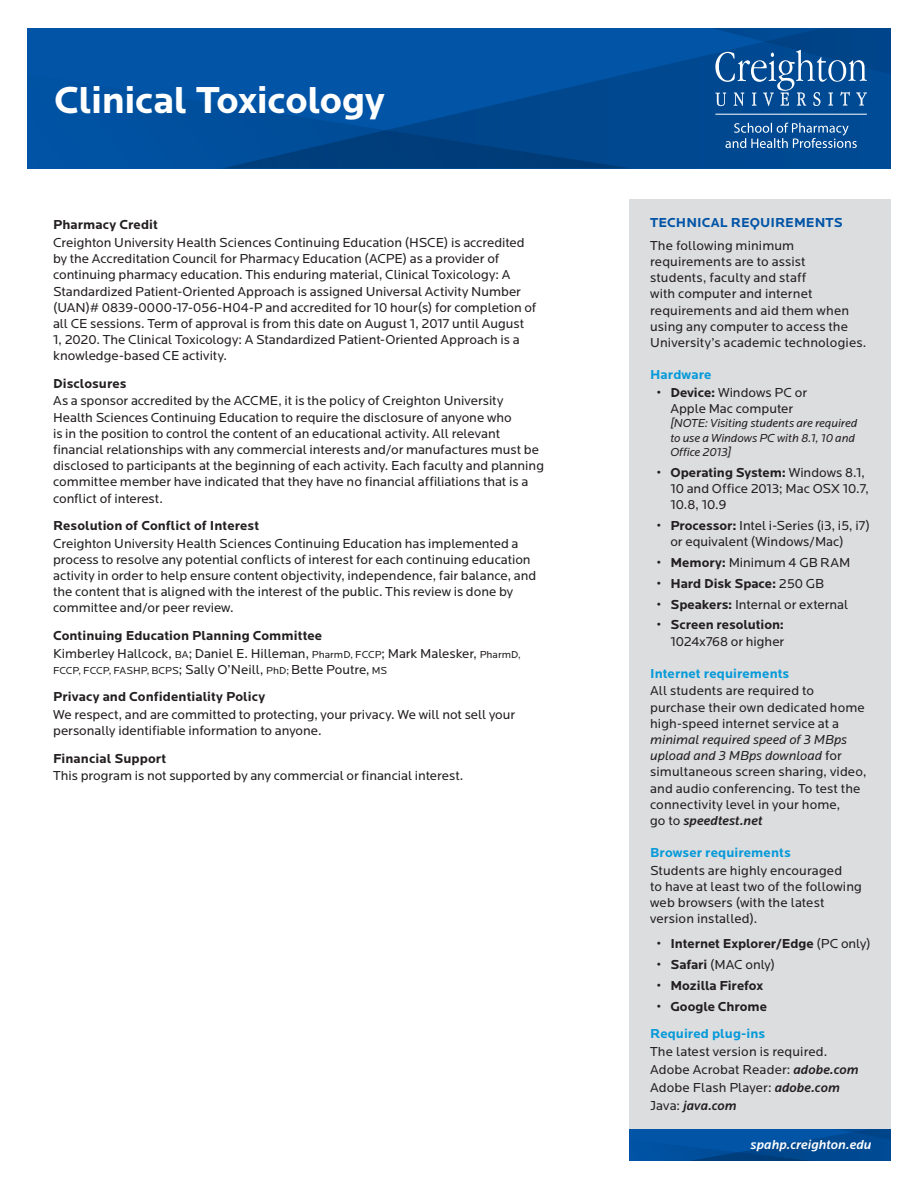
<style>
.page{position:relative;width:918px;height:1188px;background:#fff}
.page>*{position:absolute;margin:0;border:0;box-sizing:border-box;transform-origin:0 0}
.t1{font:700 39px "Locator";letter-spacing:-.015em;color:#fff}
.t2{font:13.5px/16.2px "Locator";color:#231f20}
.t3{font:700 13.5px "Locator";color:#231f20}
.t4{font:700 13.5px/27.6px "Locator";letter-spacing:.005em;color:#069ad9;text-align:center}
.t5{font:700 13.5px "Locator";letter-spacing:.005em;color:#0154a6}
.t6{font:italic 500 13.5px "Locator";letter-spacing:.005em;color:#fff}
.t7{font:italic 12px/14.4px "Locator";letter-spacing:-.005em;color:#231f20}
.t8{font:10.5px "Locator";letter-spacing:.005em;color:#231f20}
.s1{font-weight:700}
.s2{font-size:10.5px}
.s3{font-size:13.5px}
.s4{font-weight:400}
.s5{font-style:italic}
.s6{font-weight:500;font-style:italic}
.s7{font-weight:400;color:#231f20}
.s8{color:#231f20}
</style>
<div class="page">
<div style="left:630px;top:200px;width:261px;height:940px;background:#dcdddf"></div>
<svg style="left:630px;top:1129px;width:261px;height:32px;background:#004d99"></svg>
<div style="left:27px;top:28px;width:864px;height:140px;background:#0154a6"></div>
<div style="left:628px;top:54px;width:263px;height:114px;background:#004991"></div>
<svg style="left:224px;top:74px;width:408px;height:94px"></svg>
<svg style="left:725px;top:123px;width:132px;height:25px;background:#326da7"></svg>
<svg style="left:711px;top:28px;width:180px;height:78px;background:#195b9c"></svg>
<hr style="left:715px;top:114px;width:152px;height:1px;background:#fff">
<h1 class="t1" style="left:54px;top:78px;width:332px">Clinical Toxicology</h1>
<p class="t3" style="left:53px;top:217px;width:106px">Pharmacy Credit</p>
<p class="t2" style="left:53px;top:235px;width:485px">Creighton University Health Sciences Continuing Education (HSCE) is accredited by the Accreditation Council for Pharmacy Education (ACPE) as a provider of continuing pharmacy education. This enduring material, Clinical Toxicology: A Standardized Patient-Oriented Approach is assigned Universal Activity Number (UAN)# 0839-0000-17-056-H04-P and accredited for 10 hour(s) for completion of all CE sessions. Term of approval is from this date on August 1, 2017 until August 1, 2020. The Clinical Toxicology: A Standardized Patient-Oriented Approach is a knowledge-based CE activity.</p>
<p class="t3" style="left:53px;top:376px;width:75px">Disclosures</p>
<p class="t2" style="left:53px;top:393px;width:492px">As a sponsor accredited by the ACCME, it is the policy of Creighton University Health Sciences Continuing Education to require the disclosure of anyone who<br>is in the position to control the content of an educational activity. All relevant financial relationships with any commercial interests and/or manufactures must be disclosed to participants at the beginning of each activity. Each faculty and planning committee member have indicated that they have no financial affiliations that is a conflict of interest.</p>
<p class="t3" style="left:53px;top:518px;width:208px">Resolution of Conflict of Interest</p>
<p class="t2" style="left:53px;top:536px;width:485px">Creighton University Health Sciences Continuing Education has implemented a process to resolve any potential conflicts of interest for each continuing education activity in order to help ensure content objectivity, independence, fair balance, and the content that is aligned with the interest of the public. This review is done by committee and/or peer review.</p>
<p class="t2" style="left:53px;top:627px;width:469px;line-height:17.5px"><span class="s1">Continuing Education Planning Committee<br></span>Kimberley Hallcock, <span class="s2">BA</span>; Daniel E. Hilleman, <span class="s2">PharmD, FCCP</span>; Mark Malesker, <span class="s2">PharmD,</span></p>
<p class="t8" style="left:53px;top:665px;width:336px">FCCP, FCCP, FASHP, BCPS<span class="s3">; Sally O’Neill,</span> PhD; <span class="s3">Bette Poutre,</span> MS</p>
<p class="t3" style="left:53px;top:689px;width:214px">Privacy and Confidentiality Policy</p>
<p class="t2" style="left:53px;top:707px;width:464px">We respect, and are committed to protecting, your privacy. We will not sell your personally identifiable information to anyone.</p>
<p class="t3" style="left:53px;top:750px;width:115px">Financial Support</p>
<p class="t2" style="left:53px;top:768px;width:412px">This program is not supported by any commercial or financial interest.</p>
<p class="t5" style="left:650px;top:215px;width:194px">TECHNICAL REQUIREMENTS</p>
<p class="t2" style="left:650px;top:238px;width:218px">The following minimum requirements are to assist<br>students, faculty and staff<br>with computer and internet requirements and aid them when using any computer to access the<br>University’s academic technologies.</p>
<p class="t4" style="left:650px;top:361px;width:63px">Hardware</p>
<p class="t2" style="left:657px;top:385px;width:152px;text-align:center">• <span class="s1">Device:</span> Windows PC or<br>Apple Mac computer</p>
<p class="t7" style="left:670px;top:416px;width:188px">[NOTE: Visiting students are required to use a Windows PC with 8.1, 10 and<br>Office 2013]</p>
<p class="t2" style="left:670px;top:465px;width:200px;text-indent:-14px">• <span class="s1">Operating System:</span> Windows 8.1,<br>10 and Office 2013; Mac OSX 10.7,<br>10.8, 10.9</p>
<p class="t2" style="left:670px;top:518px;width:201px;text-indent:-14px">• <span class="s1">Processor:</span> Intel i-Series (i3, i5, i7) or equivalent (Windows/Mac)</p>
<p class="t2" style="left:657px;top:555px;width:195px">• <span class="s1">Memory:</span> Minimum 4 GB RAM</p>
<p class="t3" style="left:657px;top:576px;width:169px"><span class="s4">•</span> Hard Disk Space: <span class="s4">250 GB</span></p>
<p class="t2" style="left:657px;top:596px;width:193px">• <span class="s1">Speakers:</span> Internal or external</p>
<p class="t2" style="left:657px;top:617px;width:129px;text-align:right">• <span class="s1">Screen resolution:<br></span>1024x768 or higher</p>
<p class="t4" style="left:650px;top:660px;width:141px">Internet requirements</p>
<p class="t2" style="left:650px;top:683px;width:216px">All students are required to purchase their own dedicated home high-speed internet service at a</p>
<p class="t2" style="left:650px;top:732px;width:218px"><span class="s5">minimal required speed of 3 MBps upload and 3 MBps download</span> for simultaneous screen sharing, video, and audio conferencing. To test the connectivity level in your home,<br>go to <span class="s6">speedtest.net</span></p>
<p class="t4" style="left:650px;top:839px;width:142px">Browser requirements</p>
<p class="t2" style="left:650px;top:862px;width:213px">Students are highly encouraged<br>to have at least two of the following web browsers (with the latest version installed).</p>
<p class="t3" style="left:657px;top:936px;width:215px"><span class="s4">•</span> Internet Explorer/Edge <span class="s4">(PC only)</span></p>
<p class="t2" style="left:657px;top:957px;width:120px">• <span class="s1">Safari</span> (MAC only)</p>
<p class="t3" style="left:657px;top:978px;width:108px"><span class="s4">•</span> Mozilla Firefox</p>
<p class="t4" style="left:650px;top:993px;width:118px"><span class="s7">•</span> <span class="s8">Google Chrome<br></span>Required plug-ins</p>
<p class="t2" style="left:650px;top:1043px;width:210px;line-height:17.9px">The latest version is required.<br>Adobe Acrobat Reader: <span class="s6">adobe.com<br></span>Adobe Flash Player: <span class="s6">adobe.com<br></span>Java: <span class="s6">java.com</span></p>
<p class="t6" style="left:751px;top:1137px;width:122px">spahp.creighton.edu</p>
</div>
